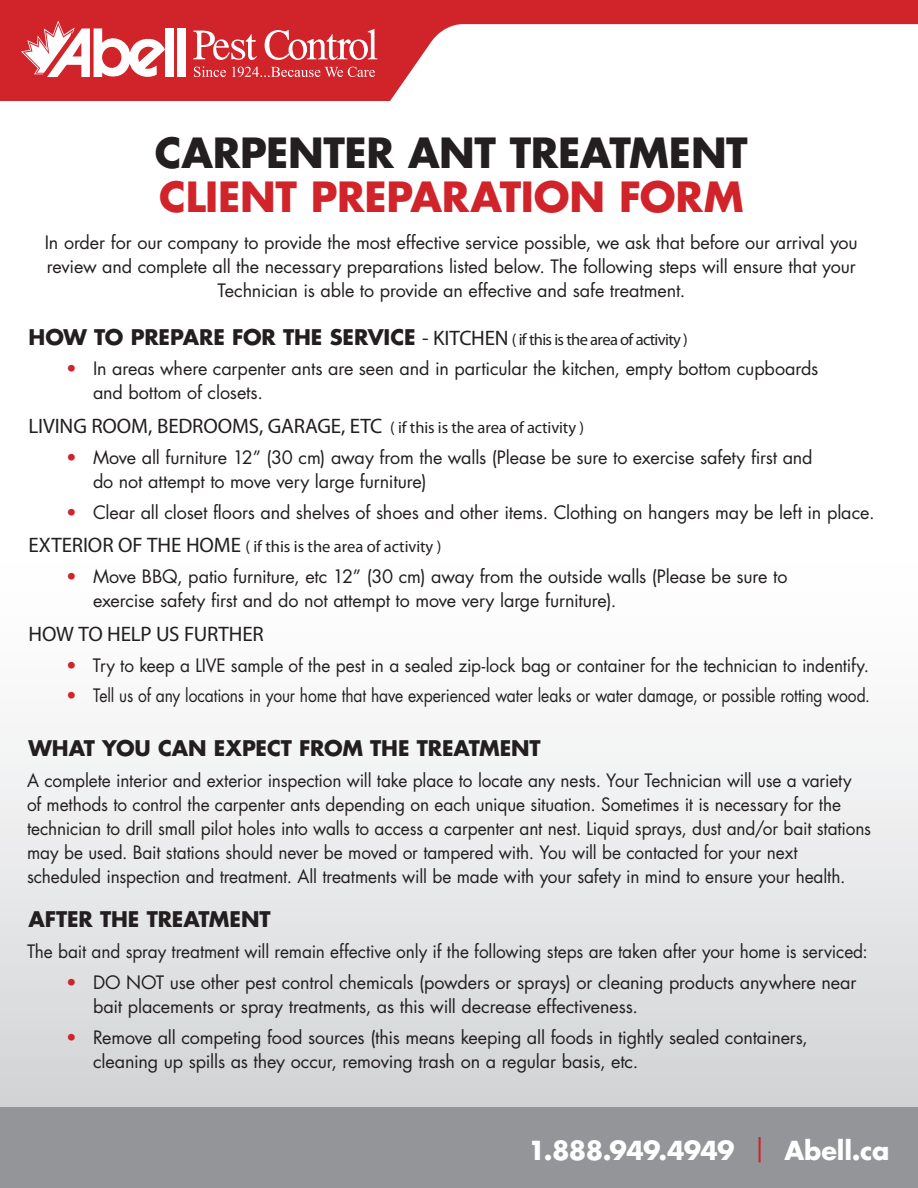
<style>
.page{position:relative;width:918px;height:1188px;background:#fff}
.page>*{position:absolute;margin:0;border:0;box-sizing:border-box;transform-origin:0 0}
.t1{font:700 40.5px "Futura Std";letter-spacing:-.01em;color:#231f20}
.t2{font:700 40.5px "Futura Std";letter-spacing:-.005em;color:#d1232a}
.t3{font:700 25.5px "Futura Std";letter-spacing:-.025em;color:#fff}
.t4{font:21px "Myriad Pro";letter-spacing:-.005em;color:#231f20}
.t5{font:700 21px "Futura Std";letter-spacing:-.005em;color:#231f20}
.t6{font:18px/24px "Futura Std";letter-spacing:-.005em;color:#231f20}
.t7{font:18px/24px "Futura Std";letter-spacing:-.005em;color:#231f20;scale:.96 1}
.t8{font:18px "Futura Std";letter-spacing:-.005em;color:#231f20;scale:.87 1}
.t9{font:16.5px "Myriad Pro";letter-spacing:-.04em;color:#231f20}
.t10{font:16.5px "Myriad Pro";letter-spacing:-.02em;color:#231f20}
.s1{font-family:"Futura Std";font-weight:700;font-size:21px}
.s2{font-size:21px}
.s3{color:#d1232a}
.s4{font-size:16.5px}
.s5{font-weight:400;color:#d1232a}
</style>
<div class="page">
<div style="left:0;top:537px;width:918px;height:570px;background:linear-gradient(to bottom,#fff,#d4d5d8)"></div>
<div style="left:0;top:1107px;width:918px;height:81px;background:#939598"></div>
<div style="left:0;top:0;width:918px;height:100px;background:#d1232a"></div>
<div style="left:177px;top:28px;width:9px;height:49px;background:#fff"></div>
<svg style="left:21px;top:20px;width:153px;height:58px"></svg>
<svg style="left:193px;top:29px;width:183px;height:48px"></svg>
<svg style="left:376px;top:24px;width:542px;height:77px;background:#fbedee"></svg>
<h1 class="t1" style="left:155px;top:126px;width:594px">CARPENTER ANT TREATMENT</h1>
<h1 class="t2" style="left:159px;top:170px;width:586px">CLIENT PREPARATION FORM</h1>
<p class="t6" style="left:45px;top:231px;width:815px;text-align:center">In order for our company to provide the most effective service possible, we ask that before our arrival you review and complete all the necessary preparations listed below. The following steps will ensure that your<br>Technician is able to provide an effective and safe treatment.</p>
<p class="t9" style="left:28px;top:329px;width:661px"><span class="s1">HOW TO PREPARE FOR THE SERVICE</span> <span class="s2">- KITCHEN</span> ( if this is the area of activity )</p>
<p class="t6" style="left:93px;top:357px;width:727px;text-indent:-27px"><span class="s3">•</span> In areas where carpenter ants are seen and in particular the kitchen, empty bottom cupboards and bottom of closets.</p>
<p class="t4" style="left:28px;top:413px;width:557px">LIVING ROOM, BEDROOMS, GARAGE, ETC <span class="s4">( if this is the area of activity )</span></p>
<p class="t6" style="left:93px;top:445px;width:721px;text-indent:-27px"><span class="s3">•</span> Move all furniture 12” (30 cm) away from the walls (Please be sure to exercise safety first and do not attempt to move very large furniture)</p>
<p class="t6" style="left:66px;top:500px;width:810px"><span class="s3">•</span> Clear all closet floors and shelves of shoes and other items. Clothing on hangers may be left in place.</p>
<p class="t10" style="left:28px;top:537px;width:415px"><span class="s2">EXTERIOR OF THE HOME</span> ( if this is the area of activity )</p>
<p class="t6" style="left:93px;top:565px;width:696px;text-indent:-27px"><span class="s3">•</span> Move BBQ, patio furniture, etc 12” (30 cm) away from the outside walls (Please be sure to exercise safety first and do not attempt to move very large furniture).</p>
<p class="t4" style="left:28px;top:621px;width:237px">HOW TO HELP US FURTHER</p>
<p class="t7" style="left:66px;top:653px;width:838px"><span class="s3">•</span> Try to keep a LIVE sample of the pest in a sealed zip-lock bag or container for the technician to indentify.</p>
<p class="t8" style="left:66px;top:684px;width:926px"><span class="s3">•</span> Tell us of any locations in your home that have experienced water leaks or water damage, or possible rotting wood.</p>
<p class="t5" style="left:28px;top:735px;width:514px">WHAT YOU CAN EXPECT FROM THE TREATMENT</p>
<p class="t7" style="left:27px;top:769px;width:881px">A complete interior and exterior inspection will take place to locate any nests. Your Technician will use a variety<br>of methods to control the carpenter ants depending on each unique situation. Sometimes it is necessary for the technician to drill small pilot holes into walls to access a carpenter ant nest. Liquid sprays, dust and/or bait stations may be used. Bait stations should never be moved or tampered with. You will be contacted for your next scheduled inspection and treatment. All treatments will be made with your safety in mind to ensure your health.</p>
<p class="t5" style="left:28px;top:906px;width:14px">AFTER</p>
<p class="t5" style="left:100px;top:906px;width:14px">THE</p>
<p class="t5" style="left:147px;top:906px;width:15px">TREATMENT</p>
<p class="t7" style="left:27px;top:940px;width:877px">The bait and spray treatment will remain effective only if the following steps are taken after your home is serviced:</p>
<p class="t6" style="left:93px;top:970px;width:765px;text-indent:-27px"><span class="s3">•</span> DO NOT use other pest control chemicals (powders or sprays) or cleaning products anywhere near bait placements or spray treatments, as this will decrease effectiveness.</p>
<p class="t6" style="left:93px;top:1025px;width:716px;text-indent:-27px"><span class="s3">•</span> Remove all competing food sources (this means keeping all foods in tightly sealed containers, cleaning up spills as they occur, removing trash on a regular basis, etc.</p>
<h2 class="t3" style="left:528px;top:1133px;width:363px">1.888.949.4949 <span class="s5">|</span> ABELL.CA</h2>
</div>
